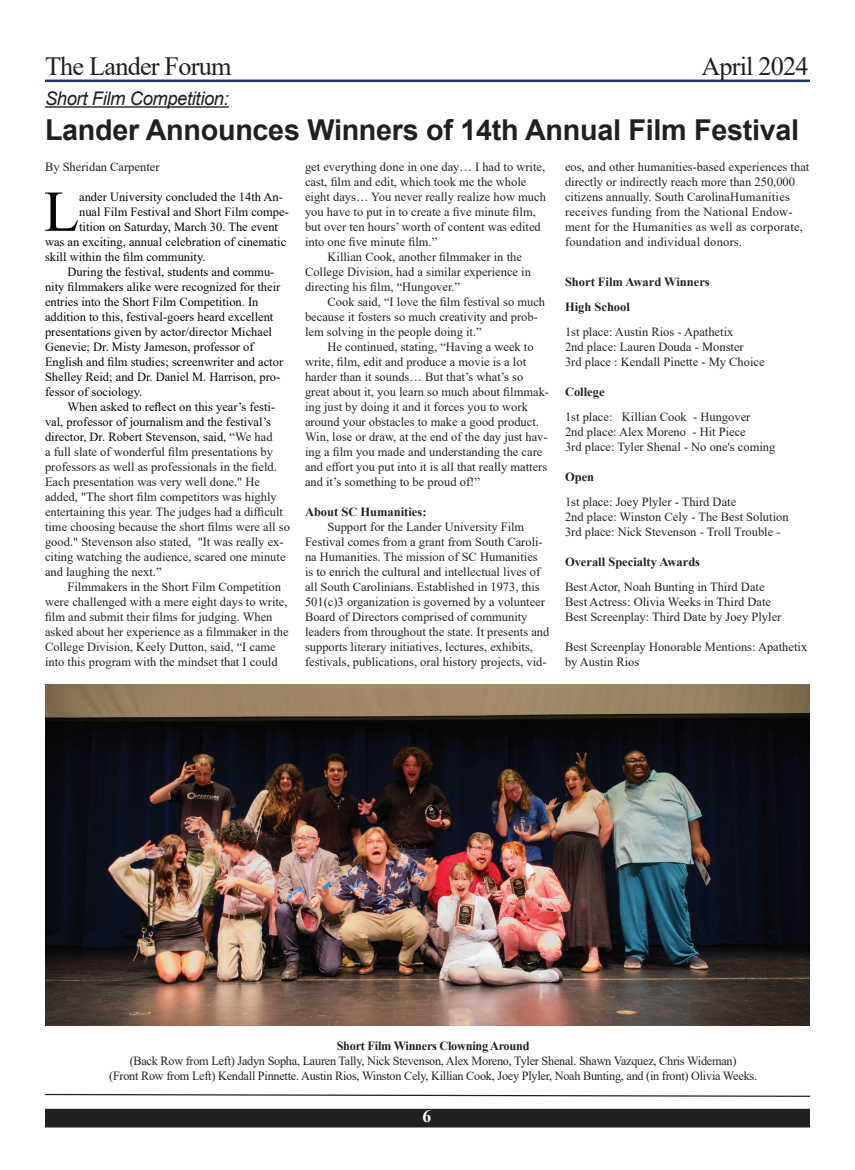
<style>
.page{position:relative;width:855px;height:1170px;background:#fff}
.page>*{position:absolute;margin:0;border:0;box-sizing:border-box;transform-origin:0 0}
.t1{font:57.75px "Times New Roman";color:#040503}
.t2{font:700 28.75px "Arial";letter-spacing:-.01em;color:#231f20}
.t3{font:26.25px "Times New Roman";letter-spacing:-.03em;color:#231f20}
.t4{font:italic 18.75px "Arial";letter-spacing:-.02em;color:#231f20}
.t5{font:700 17.5px "Times New Roman";color:#fff}
.t6{font:12.5px/15px "Times New Roman";color:#222}
.t7{font:12.5px "Times New Roman";color:#040503}
.t8{font:12.5px/15px "Times New Roman";letter-spacing:-.02em;color:#231f20;text-align:center}
.t9{font:700 12.5px/25px "Times New Roman";color:#222}
.t10{font:700 12.5px "Times New Roman";letter-spacing:-.02em;color:#231f20}
.t11{font:12.5px "Times New Roman";color:#231f20}
.s1{color:#222}
</style>
<div class="page">
<div style="left:46px;top:1109px;width:763px;height:18px;background:#231f20"></div>
<div style="left:45px;top:1109px;width:765px;height:19px;border:1px solid #231f20"></div>
<hr style="left:45px;top:80px;width:765px;height:2px;background:#1d3769">
<hr style="left:45px;top:106px;width:184px;height:2px;background:#231f20">
<img style="left:45px;top:684px;width:765px;height:342px">
<svg style="left:45px;top:1093px;width:765px;height:4px"></svg>
<h3 class="t3" style="left:45px;top:48px;width:188px">The Lander Forum</h3>
<h3 class="t4" style="left:45px;top:86px;width:185px">Short Film Competition:</h3>
<h3 class="t3" style="left:701px;top:48px;width:109px">April 2024</h3>
<h2 class="t2" style="left:45px;top:110px;width:756px">Lander Announces Winners of 14th Annual Film Festival</h2>
<p class="t11" style="left:45px;top:158px;width:116px">By Sheridan Carpenter</p>
<h1 class="t1" style="left:44px;top:171px;width:37px">L</h1>
<p class="t7" style="left:79px;top:188px;width:205px">ander University concluded the 14th An-</p>
<p class="t7" style="left:79px;top:203px;width:211px">nual Film Festival and Short Film compe-</p>
<p class="t7" style="left:79px;top:218px;width:200px">tition on Saturday, March 30. The event</p>
<p class="t7" style="left:45px;top:233px;width:243px">was an exciting, annual celebration of cinematic</p>
<p class="t7" style="left:45px;top:248px;width:162px">skill within the film community.</p>
<p class="t7" style="left:68px;top:263px;width:208px">During the festival, students and commu-</p>
<p class="t7" style="left:45px;top:278px;width:237px">nity filmmakers alike were recognized for their</p>
<p class="t7" style="left:45px;top:293px;width:215px">entries into the Short Film Competition. In</p>
<p class="t7" style="left:45px;top:308px;width:230px">addition to this, festival-goers heard excellent</p>
<p class="t7" style="left:45px;top:323px;width:229px">presentations given by actor/director Michael</p>
<p class="t7" style="left:45px;top:338px;width:210px">Genevie; Dr. Misty Jameson, professor of</p>
<p class="t7" style="left:45px;top:353px;width:240px">English and film studies; screenwriter and actor</p>
<p class="t7" style="left:45px;top:368px;width:237px">Shelley Reid; and Dr. Daniel M. Harrison, pro-</p>
<p class="t7" style="left:45px;top:383px;width:99px">fessor of sociology.</p>
<p class="t7" style="left:68px;top:398px;width:209px">When asked to reflect on this year’s festi-</p>
<p class="t7" style="left:45px;top:413px;width:227px">val, professor of journalism and the festival’s</p>
<p class="t7" style="left:45px;top:428px;width:229px">director, Dr. Robert Stevenson, said, “<span class="s1">We had</span></p>
<p class="t6" style="left:45px;top:444px;width:230px">a full slate of wonderful film presentations by</p>
<p class="t6" style="left:45px;top:459px;width:233px">professors as well as professionals in the field.</p>
<p class="t6" style="left:45px;top:474px;width:217px">Each presentation was very well done." He</p>
<p class="t6" style="left:45px;top:489px;width:233px">added, "The short film competitors was highly</p>
<p class="t6" style="left:45px;top:504px;width:240px">entertaining this year. The judges had a difficult</p>
<p class="t6" style="left:45px;top:519px;width:246px">time choosing because the short films were all so</p>
<p class="t6" style="left:45px;top:534px;width:240px">good." Stevenson also stated, "It was really ex-</p>
<p class="t6" style="left:45px;top:549px;width:242px">citing watching the audience, scared one minute</p>
<p class="t6" style="left:45px;top:564px;width:118px">and laughing the next.”</p>
<p class="t6" style="left:68px;top:579px;width:215px">Filmmakers in the Short Film Competition</p>
<p class="t6" style="left:45px;top:594px;width:244px">were challenged with a mere eight days to write,</p>
<p class="t6" style="left:45px;top:609px;width:229px">film and submit their films for judging. When</p>
<p class="t6" style="left:45px;top:624px;width:245px">asked about her experience as a filmmaker in the</p>
<p class="t6" style="left:45px;top:639px;width:232px">College Division, Keely Dutton, said, “I came</p>
<p class="t6" style="left:45px;top:654px;width:234px">into this program with the mindset that I could</p>
<p class="t6" style="left:305px;top:159px;width:242px">get everything done in one day… I had to write,</p>
<p class="t6" style="left:305px;top:174px;width:223px">cast, film and edit, which took me the whole</p>
<p class="t6" style="left:305px;top:189px;width:242px">eight days… You never really realize how much</p>
<p class="t6" style="left:305px;top:204px;width:232px">you have to put in to create a five minute film,</p>
<p class="t6" style="left:305px;top:219px;width:237px">but over ten hours’ worth of content was edited</p>
<p class="t6" style="left:305px;top:234px;width:134px">into one five minute film.”</p>
<p class="t6" style="left:328px;top:249px;width:196px">Killian Cook, another filmmaker in the</p>
<p class="t6" style="left:305px;top:264px;width:228px">College Division, had a similar experience in</p>
<p class="t6" style="left:305px;top:279px;width:157px">directing his film, “Hungover.”</p>
<p class="t6" style="left:328px;top:294px;width:219px">Cook said, “I love the film festival so much</p>
<p class="t6" style="left:305px;top:309px;width:234px">because it fosters so much creativity and prob-</p>
<p class="t6" style="left:305px;top:324px;width:178px">lem solving in the people doing it.”</p>
<p class="t6" style="left:328px;top:339px;width:208px">He continued, stating, “Having a week to</p>
<p class="t6" style="left:305px;top:354px;width:223px">write, film, edit and produce a movie is a lot</p>
<p class="t6" style="left:305px;top:369px;width:220px">harder than it sounds… But that’s what’s so</p>
<p class="t6" style="left:305px;top:384px;width:246px">great about it, you learn so much about filmmak-</p>
<p class="t6" style="left:305px;top:399px;width:224px">ing just by doing it and it forces you to work</p>
<p class="t6" style="left:305px;top:414px;width:235px">around your obstacles to make a good product.</p>
<p class="t6" style="left:305px;top:429px;width:244px">Win, lose or draw, at the end of the day just hav-</p>
<p class="t6" style="left:305px;top:444px;width:239px">ing a film you made and understanding the care</p>
<p class="t6" style="left:305px;top:459px;width:244px">and effort you put into it is all that really matters</p>
<p class="t6" style="left:305px;top:474px;width:176px">and it’s something to be proud of!”</p>
<p class="t9" style="left:305px;top:499px;width:123px">About SC Humanities:</p>
<p class="t6" style="left:305px;top:519px;width:246px;text-indent:22px">Support for the Lander University Film Festival comes from a grant from South Caroli&shy;na Humanities. The mission of SC Humanities<br>is to enrich the cultural and intellectual lives of all South Carolinians. Established in 1973, this 501(c)3 organization is governed by a volunteer Board of Directors comprised of community leaders from throughout the state. It presents and supports literary initiatives, lectures, exhibits, festivals, publications, oral history projects, vid-</p>
<p class="t6" style="left:565px;top:159px;width:246px">eos, and other humanities-based experiences that directly or indirectly reach more than 250,000 citizens annually. South CarolinaHumanities receives funding from the National Endow&shy;ment for the Humanities as well as corporate, foundation and individual donors.</p>
<p class="t9" style="left:565px;top:269px;width:146px">Short Film Award Winners<br>High School</p>
<p class="t6" style="left:565px;top:324px;width:201px">1st place: Austin Rios - Apathetix<br>2nd place: Lauren Douda - Monster<br>3rd place : Kendall Pinette - My Choice</p>
<p class="t9" style="left:565px;top:379px;width:41px">College</p>
<p class="t6" style="left:565px;top:409px;width:212px">1st place: Killian Cook - Hungover<br>2nd place: Alex Moreno - Hit Piece<br>3rd place: Tyler Shenal - No one's coming</p>
<p class="t9" style="left:565px;top:464px;width:31px">Open</p>
<p class="t6" style="left:565px;top:494px;width:225px">1st place: Joey Plyler - Third Date<br>2nd place: Winston Cely - The Best Solution<br>3rd place: Nick Stevenson - Troll Trouble -</p>
<p class="t9" style="left:565px;top:549px;width:137px">Overall Specialty Awards</p>
<p class="t6" style="left:565px;top:579px;width:218px">Best Actor, Noah Bunting in Third Date<br>Best Actress: Olivia Weeks in Third Date<br>Best Screenplay: Third Date by Joey Plyler</p>
<p class="t6" style="left:565px;top:639px;width:244px">Best Screenplay Honorable Mentions: Apathetix by Austin Rios</p>
<p class="t10" style="left:337px;top:1037px;width:194px">Short Film Winners Clowning Around</p>
<p class="t8" style="left:109px;top:1053px;width:649px">(Back Row from Left) Jadyn Sopha, Lauren Tally, Nick Stevenson, Alex Moreno, Tyler Shenal. Shawn Vazquez, Chris Wideman)<br>(Front Row from Left) Kendall Pinnette. Austin Rios, Winston Cely, Killian Cook, Joey Plyler, Noah Bunting, and (in front) Olivia Weeks.</p>
<h3 class="t5" style="left:422px;top:1104px;width:10px">6</h3>
</div>
